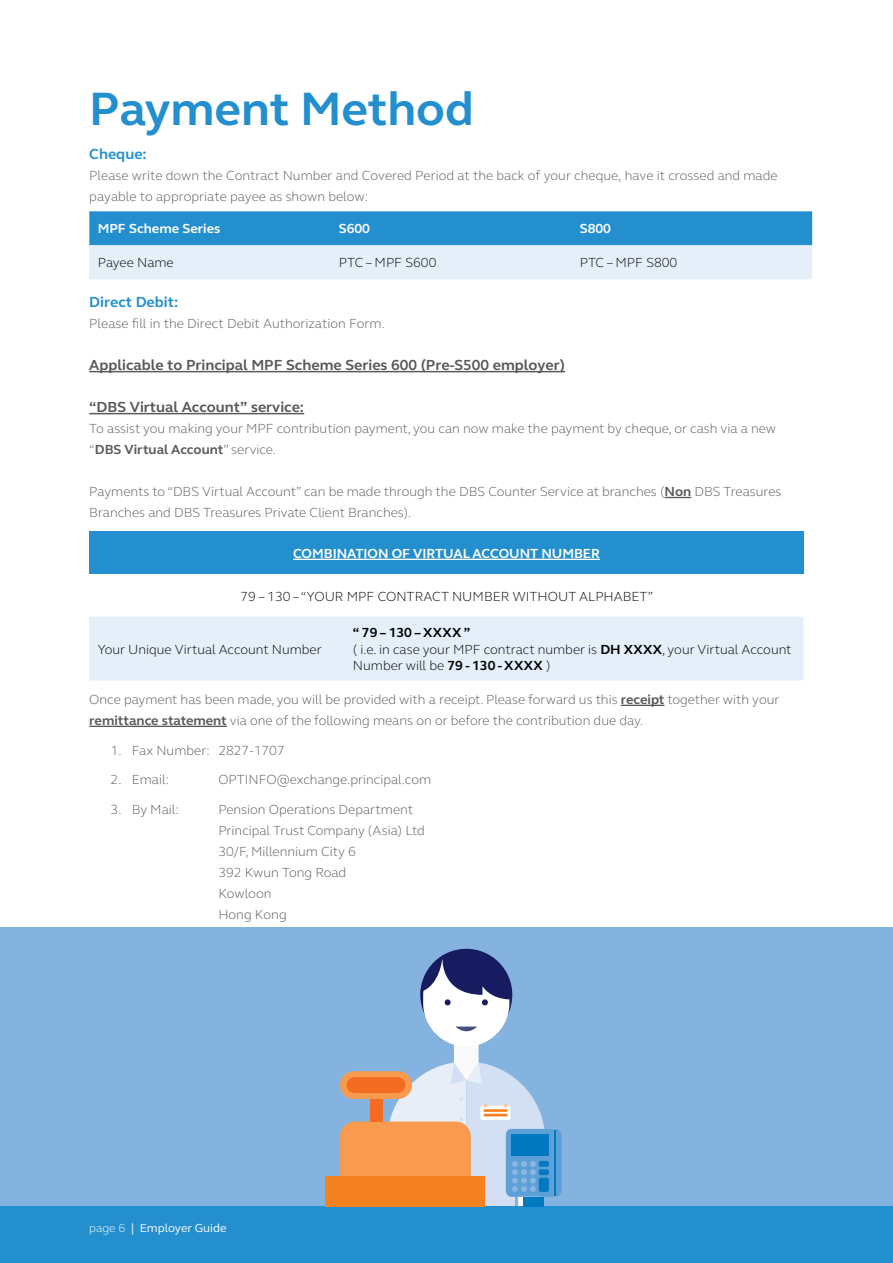
<style>
.page{position:relative;width:893px;height:1263px;background:#fff}
.page>*{position:absolute;margin:0;border:0;box-sizing:border-box;transform-origin:0 0}
.t1{font:700 48px "FS Elliot Pro";color:#238fcf}
.t2{font:700 15px "FS Elliot Pro";color:#58595b}
.t3{font:700 15px "FS Elliot Pro";color:#238fcf}
.t4{font:300 13.5px/21px "FS Elliot Pro";color:#58595b}
.t5{font:300 13.5px/16.2px "FS Elliot Pro";color:#000}
.t6{font:700 13.5px "FS Elliot Pro";color:#fff}
.t7{font:12px "FS Elliot Pro";color:#fff}
.s1{font-weight:700}
.s2{font-weight:300}
</style>
<div class="page">
<hr style="left:89px;top:371px;width:476px;height:1px;background:#58595b">
<hr style="left:89px;top:413px;width:215px;height:1px;background:#58595b">
<svg style="left:664px;top:497px;width:27px;height:1px"></svg>
<hr style="left:621px;top:705px;width:43px;height:1px;background:#58595b">
<hr style="left:89px;top:726px;width:138px;height:1px;background:#58595b">
<svg style="left:89px;top:211px;width:723px;height:68px;background:#84bfe4"></svg>
<div style="left:89px;top:532px;width:715px;height:42px;background:#238fcf"></div>
<div style="left:89px;top:617px;width:715px;height:63px;background:#e4eff9"></div>
<hr style="left:293px;top:559px;width:307px;height:1px;background:#fff">
<div style="left:0;top:928px;width:893px;height:335px;background:#85b3e0"></div>
<div style="left:423px;top:952px;width:86px;height:94px;background:#fff;border-radius:42px"></div>
<svg style="left:420px;top:949px;width:93px;height:56px"></svg>
<svg style="left:455px;top:1026px;width:22px;height:6px"></svg>
<div style="left:0;top:1206px;width:893px;height:57px;background:#238fcf"></div>
<div style="left:340px;top:1121px;width:131px;height:71px;background:#f89b4e;border-radius:15px"></div>
<div style="left:340px;top:1071px;width:72px;height:28px;background:#f89b4e;border-radius:14px"></div>
<div style="left:347px;top:1077px;width:58px;height:16px;background:#f36c21;border-radius:8px"></div>
<div style="left:370px;top:1099px;width:12px;height:22px;background:#f36c21"></div>
<div style="left:326px;top:1176px;width:159px;height:31px;background:#f58220"></div>
<svg style="left:387px;top:1044px;width:175px;height:163px"></svg>
<h1 class="t1" style="left:89px;top:77px;width:386px">Payment Method</h1>
<p class="t3" style="left:89px;top:144px;width:59px">Cheque:</p>
<p class="t4" style="left:89px;top:165px;width:690px">Please write down the Contract Number and Covered Period at the back of your cheque, have it crossed and made payable to appropriate payee as shown below:</p>
<p class="t6" style="left:98px;top:220px;width:124px">MPF Scheme Series</p>
<p class="t6" style="left:339px;top:220px;width:33px">S600</p>
<p class="t6" style="left:580px;top:220px;width:33px">S800</p>
<p class="t5" style="left:98px;top:254px;width:77px">Payee Name</p>
<p class="t5" style="left:339px;top:254px;width:99px">PTC – MPF S600</p>
<p class="t5" style="left:580px;top:254px;width:99px">PTC – MPF S800</p>
<p class="t3" style="left:89px;top:292px;width:90px">Direct Debit:</p>
<p class="t4" style="left:89px;top:313px;width:297px">Please fill in the Direct Debit Authorization Form.</p>
<p class="t2" style="left:89px;top:355px;width:477px">Applicable to Principal MPF Scheme Series 600 (Pre-S500 employer)</p>
<p class="t2" style="left:89px;top:397px;width:216px">“DBS Virtual Account” service:</p>
<p class="t4" style="left:89px;top:418px;width:688px">To assist you making your MPF contribution payment, you can now make the payment by cheque, or cash via a new “<span class="s1">DBS Virtual Account</span>” service.</p>
<p class="t4" style="left:89px;top:481px;width:694px">Payments to “DBS Virtual Account” can be made through the DBS Counter Service at branches (<span class="s1">Non</span> DBS Treasures<br>Branches and DBS Treasures Private Client Branches).</p>
<p class="t6" style="left:293px;top:544px;width:308px">COMBINATION OF VIRTUAL ACCOUNT NUMBER</p>
<p class="t5" style="left:240px;top:587px;width:414px">79 – 130 – “YOUR MPF CONTRACT NUMBER WITHOUT ALPHABET”</p>
<p class="t5" style="left:353px;top:624px;width:440px"><span class="s1">“ 79 – 130 – XXXX ”<br></span>( i.e. in case your MPF contract number is <span class="s1">DH XXXX</span>, your Virtual Account<br>Number will be <span class="s1">79 - 130 - XXXX</span> )</p>
<p class="t4" style="left:89px;top:688px;width:692px">Once payment has been made, you will be provided with a receipt. Please forward us this <span class="s1">receipt</span> together with your <span class="s1">remittance statement</span> via one of the following means on or before the contribution due day.</p>
<p class="t4" style="left:111px;top:739px;width:176px">1. Fax Number: 2827-1707</p>
<p class="t4" style="left:111px;top:768px;width:60px">2. Email:</p>
<p class="t4" style="left:218px;top:768px;width:214px">OPTINFO@exchange.principal.com</p>
<p class="t4" style="left:111px;top:798px;width:70px">3. By Mail:</p>
<p class="t4" style="left:218px;top:798px;width:208px">Pension Operations Department<br>Principal Trust Company (Asia) Ltd<br>30/F, Millennium City 6<br>392 Kwun Tong Road<br>Kowloon<br>Hong Kong</p>
<p class="t5" style="left:98px;top:640px;width:225px">Your Unique Virtual Account Number</p>
<p class="t7" style="left:89px;top:1220px;width:139px"><span class="s2">page 6</span> | Employer Guide</p>
</div>
